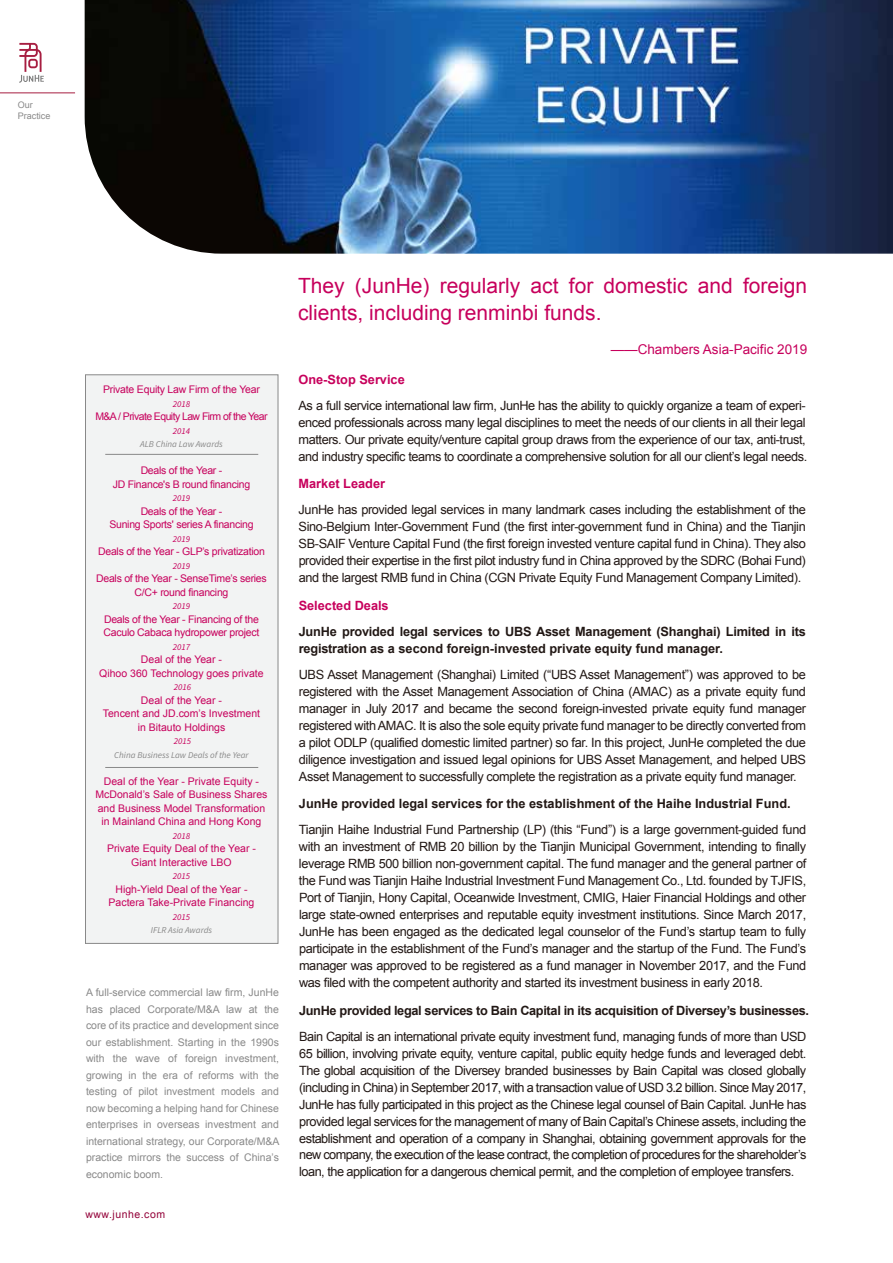
<style>
.page{position:relative;width:893px;height:1263px;background:#fff}
.page>*{position:absolute;margin:0;border:0;box-sizing:border-box;transform-origin:0 0}
.t1{font:21px/27px "Arial";color:#c7005c}
.t2{font:13.5px "Arial";color:#c7005c}
.t3{font:12.75px/17px "Arial";letter-spacing:-.035em;color:#221815;text-align:justify}
.t4{font:700 12.75px/17px "Arial";letter-spacing:-.015em;color:#221815}
.t5{font:700 12.75px "Arial";color:#c7005c}
.t6{font:10.5px/16.5px "Arial";color:#898989;text-align:justify}
.t7{font:10.5px/13.5px "Arial";color:#c7005c;text-align:center}
.t8{font:10.5px/13.5px "Arial";letter-spacing:-.025em;color:#c7005c;text-align:center}
.t9{font:10.5px "Arial";letter-spacing:-.055em;color:#c7005c}
.t10{font:10.5px "Arial";letter-spacing:-.02em;color:#c7005c}
.t11{font:10.5px "Arial";letter-spacing:.05em;color:#930038}
.t12{font:italic 9px "Source Sans Pro";color:#898989}
.t13{font:italic 9px "Source Sans Pro";color:#c7005c}
.t14{font:9px/10.8px "Arial";color:#898989}
</style>
<div class="page">
<img style="left:85px;top:0;width:808px;height:254px">
<div style="left:85px;top:375px;width:193px;height:569px;background:#f2f3f3;border:1px solid #898989"></div>
<hr style="left:105px;top:454px;width:153px;height:1px;background:#898989">
<hr style="left:105px;top:767px;width:153px;height:1px;background:#898989">
<hr style="left:0;top:93px;width:75px;height:1px;background:#a71e41">
<svg style="left:19px;top:43px;width:25px;height:40px"></svg>
<p class="t14" style="left:18px;top:100px;width:34px">Our<br>Practice</p>
<p class="t10" style="left:103px;top:382px;width:158px">Private Equity Law Firm of the Year</p>
<p class="t13" style="left:173px;top:398px;width:19px">2018</p>
<p class="t9" style="left:95px;top:409px;width:174px">M&amp;A / Private Equity Law Firm of the Year</p>
<p class="t13" style="left:173px;top:425px;width:19px">2014</p>
<p class="t12" style="left:140px;top:438px;width:84px">ALB China Law Awards</p>
<p class="t8" style="left:113px;top:464px;width:139px">Deals of the Year -<br>JD Finance's B round financing</p>
<p class="t13" style="left:173px;top:492px;width:19px">2019</p>
<p class="t8" style="left:109px;top:504px;width:146px">Deals of the Year -<br>Suning Sports' series A financing</p>
<p class="t13" style="left:173px;top:533px;width:19px">2019</p>
<p class="t8" style="left:98px;top:545px;width:168px">Deals of the Year - GLP’s privatization</p>
<p class="t13" style="left:173px;top:560px;width:19px">2019</p>
<p class="t8" style="left:96px;top:572px;width:172px">Deals of the Year - SenseTime’s series<br>C/C+ round financing</p>
<p class="t13" style="left:173px;top:600px;width:19px">2019</p>
<p class="t8" style="left:104px;top:612px;width:157px;text-align:left">Deals of the Year - Financing of the<br>Caculo Cabaca hydropower project</p>
<p class="t13" style="left:173px;top:641px;width:19px">2017</p>
<p class="t7" style="left:99px;top:653px;width:166px">Deal of the Year -<br>Qihoo 360 Technology goes private</p>
<p class="t13" style="left:174px;top:681px;width:19px">2016</p>
<p class="t7" style="left:103px;top:693px;width:159px">Deal of the Year -<br>Tencent and JD.com’s Investment in Bitauto Holdings</p>
<p class="t13" style="left:174px;top:735px;width:19px">2015</p>
<p class="t12" style="left:114px;top:749px;width:136px">China Business Law Deals of the Year</p>
<p class="t7" style="left:96px;top:774px;width:173px">Deal of the Year - Private Equity - McDonald’s Sale of Business Shares and Business Model Transformation in Mainland China and Hong Kong</p>
<p class="t13" style="left:173px;top:830px;width:19px">2018</p>
<p class="t7" style="left:107px;top:842px;width:150px">Private Equity Deal of the Year -<br>Giant Interactive LBO</p>
<p class="t13" style="left:173px;top:870px;width:19px">2015</p>
<p class="t7" style="left:109px;top:882px;width:147px">High-Yield Deal of the Year -<br>Pactera Take-Private Financing</p>
<p class="t13" style="left:173px;top:911px;width:19px">2015</p>
<p class="t12" style="left:151px;top:924px;width:63px">IFLR Asia Awards</p>
<p class="t6" style="left:86px;top:984px;width:195px">A full-service commercial law firm, JunHe has placed Corporate/M&amp;A law at the core of its practice and development since our establishment. Starting in the 1990s with the wave of foreign investment, growing in the era of reforms with the testing of pilot investment models and now becoming a helping hand for Chinese enterprises in overseas investment and international strategy, our Corporate/M&amp;A practice mirrors the success of China’s economic boom.</p>
<p class="t11" style="left:85px;top:1207px;width:81px">www.junhe.com</p>
<h1 class="t1" style="left:298px;top:272px;width:511px">They (JunHe) regularly act for domestic and foreign clients, including renminbi funds.</h1>
<p class="t2" style="left:611px;top:340px;width:198px">——Chambers Asia-Pacific 2019</p>
<p class="t5" style="left:298px;top:371px;width:108px">One-Stop Service</p>
<p class="t3" style="left:299px;top:397px;width:510px;text-align:left">As a full service international law firm, JunHe has the ability to quickly organize a team of experi&shy;enced professionals across many legal disciplines to meet the needs of our clients in all their legal matters. Our private equity/venture capital group draws from the experience of our tax, anti-trust, and industry specific teams to coordinate a comprehensive solution for all our client’s legal needs.</p>
<p class="t5" style="left:299px;top:475px;width:88px">Market Leader</p>
<p class="t3" style="left:299px;top:501px;width:509px">JunHe has provided legal services in many landmark cases including the establishment of the Sino-Belgium Inter-Government Fund (the first inter-government fund in China) and the Tianjin SB-SAIF Venture Capital Fund (the first foreign invested venture capital fund in China). They also provided their expertise in the first pilot industry fund in China approved by the SDRC (Bohai Fund) and the largest RMB fund in China (CGN Private Equity Fund Management Company Limited).</p>
<p class="t5" style="left:299px;top:597px;width:92px">Selected Deals</p>
<p class="t4" style="left:299px;top:623px;width:509px">JunHe provided legal services to UBS Asset Management (Shanghai) Limited in its registration as a second foreign-invested private equity fund manager.</p>
<p class="t3" style="left:299px;top:666px;width:509px">UBS Asset Management (Shanghai) Limited (“UBS Asset Management”) was approved to be registered with the Asset Management Association of China (AMAC) as a private equity fund manager in July 2017 and became the second foreign-invested private equity fund manager registered with AMAC. It is also the sole equity private fund manager to be directly converted from a pilot ODLP (qualified domestic limited partner) so far. In this project, JunHe completed the due diligence investigation and issued legal opinions for UBS Asset Management, and helped UBS Asset Management to successfully complete the registration as a private equity fund manager.</p>
<p class="t4" style="left:299px;top:796px;width:493px">JunHe provided legal services for the establishment of the Haihe Industrial Fund.</p>
<p class="t3" style="left:299px;top:822px;width:509px">Tianjin Haihe Industrial Fund Partnership (LP) (this “Fund”) is a large government-guided fund with an investment of RMB 20 billion by the Tianjin Municipal Government, intending to finally leverage RMB 500 billion non-government capital. The fund manager and the general partner of the Fund was Tianjin Haihe Industrial Investment Fund Management Co., Ltd. founded by TJFIS, Port of Tianjin, Hony Capital, Oceanwide Investment, CMIG, Haier Financial Holdings and other large state-owned enterprises and reputable equity investment institutions. Since March 2017, JunHe has been engaged as the dedicated legal counselor of the Fund’s startup team to fully participate in the establishment of the Fund’s manager and the startup of the Fund. The Fund’s manager was approved to be registered as a fund manager in November 2017, and the Fund was filed with the competent authority and started its investment business in early 2018.</p>
<p class="t4" style="left:299px;top:1002px;width:511px">JunHe provided legal services to Bain Capital in its acquisition of Diversey’s businesses.</p>
<p class="t3" style="left:299px;top:1028px;width:509px">Bain Capital is an international private equity investment fund, managing funds of more than USD 65 billion, involving private equity, venture capital, public equity hedge funds and leveraged debt.<br>The global acquisition of the Diversey branded businesses by Bain Capital was closed globally (including in China) in September 2017, with a transaction value of USD 3.2 billion. Since May 2017, JunHe has fully participated in this project as the Chinese legal counsel of Bain Capital. JunHe has provided legal services for the management of many of Bain Capital’s Chinese assets, including the establishment and operation of a company in Shanghai, obtaining government approvals for the new company, the execution of the lease contract, the completion of procedures for the shareholder’s loan, the application for a dangerous chemical permit, and the completion of employee transfers.</p>
</div>
